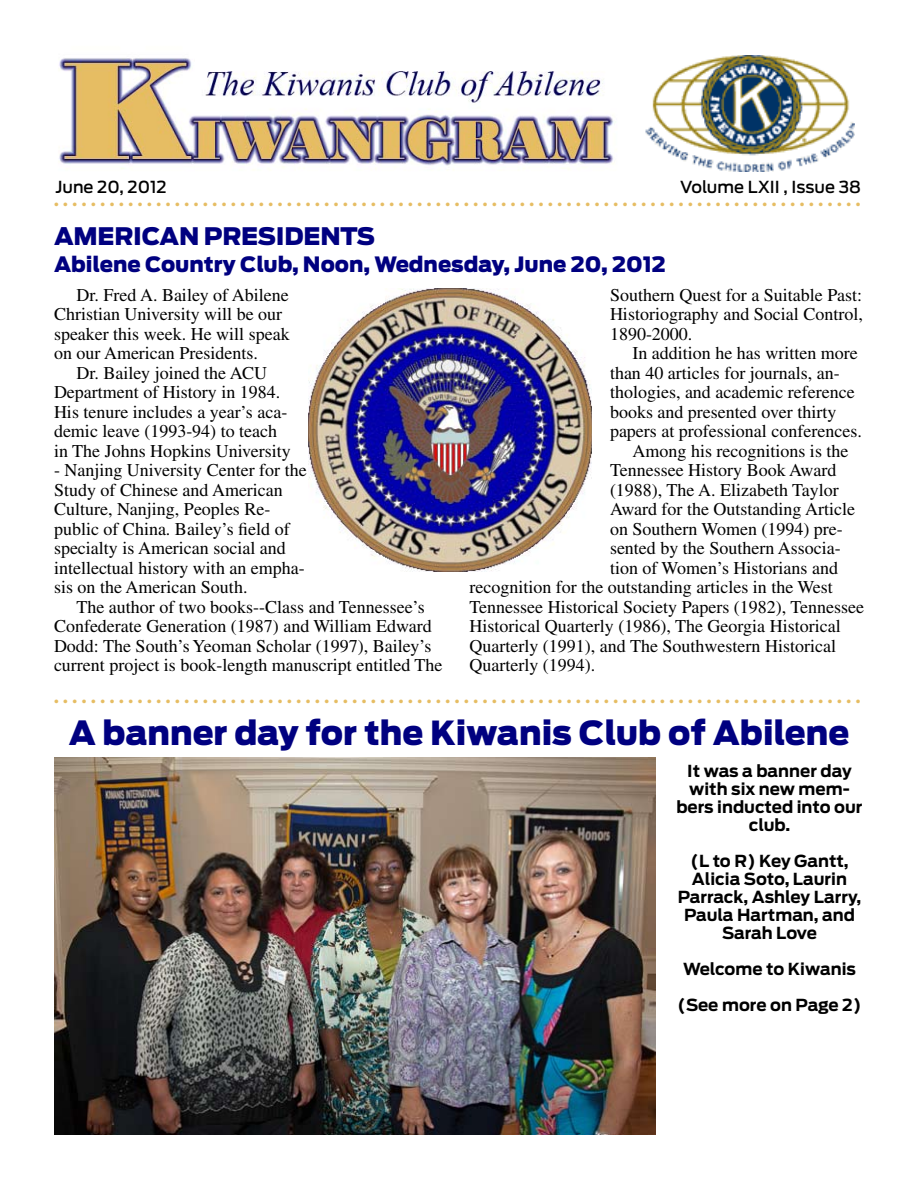
<style>
.page{position:relative;width:918px;height:1188px;background:#fff}
.page>*{position:absolute;margin:0;border:0;box-sizing:border-box;transform-origin:0 0}
.t1{font:900 33px "Antenna";color:#000080}
.t2{font:700 condensed 24px "Rockwell";color:#000080}
.t3{font:900 24px "Antenna";letter-spacing:-.01em;color:#000080}
.t4{font:900 21px "Antenna";color:#000080}
.t5{font:18px/19.5px "Times";color:#000}
.t6{font:800 18px "Times";color:#e6bd63}
.t7{font:700 16.5px/18px "Antenna";color:#000;text-align:center}
.t8{font:500 16.5px "Antenna";color:#000}
</style>
<div class="page">
<img style="left:59px;top:58px;width:555px;height:112px">
<img style="left:645px;top:56px;width:209px;height:115px">
<img style="left:54px;top:758px;width:601px;height:377px">
<img style="left:308px;top:288px;width:284px;height:284px">
<p class="t8" style="left:56px;top:177px;width:113px">June 20, 2012</p>
<p class="t8" style="left:680px;top:177px;width:182px">Volume LXII , Issue 38</p>
<p class="t6" style="left:54px;top:188px;width:808px">. . . . . . . . . . . . . . . . . . . . . . . . . . . . . . . . . . . . . . . . . . . . . . . . . . . . . . . . . . . . . . . . . . . . . . . . . . . . . . . . . . . . . . .</p>
<h2 class="t2" style="left:51px;top:205px;width:320px">FIELDS OF FAITH, Steve Keenum</h2>
<h2 class="t3" style="left:54px;top:222px;width:323px">AMERICAN PRESIDENTS</h2>
<p class="t4" style="left:54px;top:252px;width:614px">Abilene Country Club, Noon, Wednesday, June 20, 2012</p>
<p class="t5" style="left:54px;top:285px;width:237px;text-indent:22px">Dr. Fred A. Bailey of Abilene<br>Christian University will be our speaker this week. He will speak on our American Presidents.</p>
<p class="t5" style="left:54px;top:363px;width:238px;text-indent:22px">Dr. Bailey joined the ACU<br>Department of History in 1984.<br>His tenure includes a year’s aca&shy;demic leave (1993-94) to teach in The Johns Hopkins University</p>
<p class="t5" style="left:54px;top:460px;width:254px">- Nanjing University Center for the<br>Study of Chinese and American<br>Culture, Nanjing, Peoples Re&shy;public of China. Bailey’s field of specialty is American social and intellectual history with an empha&shy;sis on the American South.</p>
<p class="t5" style="left:54px;top:597px;width:390px;text-indent:22px">The author of two books--Class and Tennessee’s Confederate Generation (1987) and William Edward Dodd: The South’s Yeoman Scholar (1997), Bailey’s current project is book-length manuscript entitled The</p>
<p class="t5" style="left:610px;top:285px;width:254px;text-align:justify">Southern Quest for a Suitable Past:<br>Historiography and Social Control, 1890-2000.</p>
<p class="t5" style="left:633px;top:343px;width:227px">In addition he has written more</p>
<p class="t5" style="left:610px;top:363px;width:231px">than 40 articles for journals, an-</p>
<p class="t5" style="left:610px;top:382px;width:246px">thologies, and academic reference</p>
<p class="t5" style="left:610px;top:402px;width:228px">books and presented over thirty</p>
<p class="t5" style="left:610px;top:421px;width:253px">papers at professional conferences.</p>
<p class="t5" style="left:633px;top:441px;width:217px">Among his recognitions is the</p>
<p class="t5" style="left:610px;top:460px;width:228px">Tennessee History Book Award</p>
<p class="t5" style="left:610px;top:480px;width:230px">(1988), The A. Elizabeth Taylor</p>
<p class="t5" style="left:610px;top:499px;width:247px">Award for the Outstanding Article</p>
<p class="t5" style="left:610px;top:519px;width:234px">on Southern Women (1994) pre-</p>
<p class="t5" style="left:610px;top:538px;width:232px">sented by the Southern Associa-</p>
<p class="t5" style="left:610px;top:558px;width:230px">tion of Women’s Historians and</p>
<p class="t5" style="left:470px;top:577px;width:365px">recognition for the outstanding articles in the West</p>
<p class="t5" style="left:470px;top:597px;width:396px">Tennessee Historical Society Papers (1982), Tennessee</p>
<p class="t5" style="left:470px;top:616px;width:373px">Historical Quarterly (1986), The Georgia Historical</p>
<p class="t5" style="left:470px;top:636px;width:368px">Quarterly (1991), and The Southwestern Historical</p>
<p class="t5" style="left:470px;top:655px;width:127px">Quarterly (1994).</p>
<p class="t6" style="left:54px;top:685px;width:808px">. . . . . . . . . . . . . . . . . . . . . . . . . . . . . . . . . . . . . . . . . . . . . . . . . . . . . . . . . . . . . . . . . . . . . . . . . . . . . . . . . . . . . . .</p>
<h1 class="t1" style="left:69px;top:713px;width:782px">A banner day for the Kiwanis Club of Abilene</h1>
<p class="t7" style="left:676px;top:762px;width:188px">It was a banner day with six new mem&shy;bers inducted into our club.</p>
<p class="t7" style="left:678px;top:852px;width:185px">(L to R) Key Gantt,<br>Alicia Soto, Laurin<br>Parrack, Ashley Larry,<br>Paula Hartman, and<br>Sarah Love</p>
<p class="t7" style="left:678px;top:951px;width:185px;line-height:36px">Welcome to Kiwanis (See more on Page 2)</p>
</div>
